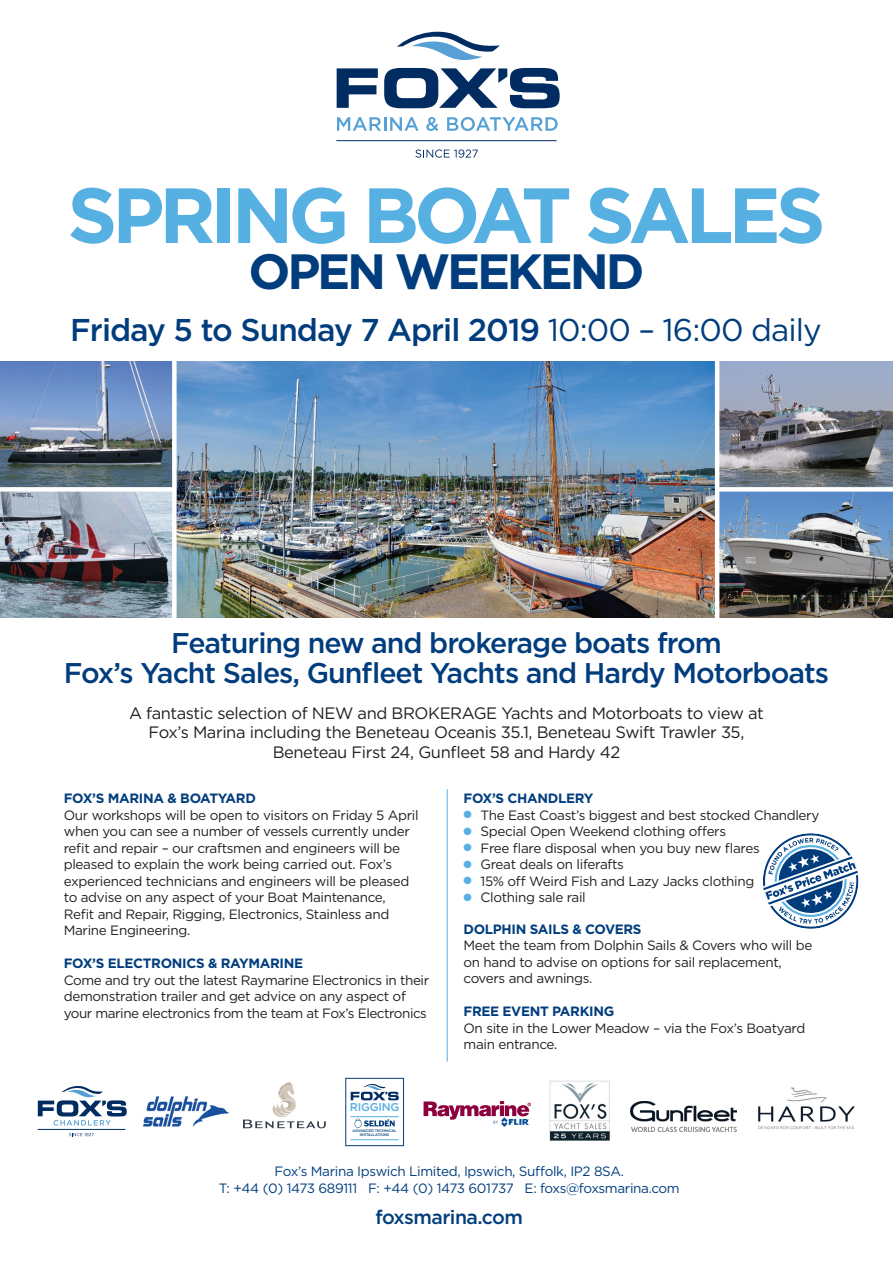
<style>
.page{position:relative;width:893px;height:1263px;background:#fff}
.page>*{position:absolute;margin:0;border:0;box-sizing:border-box;transform-origin:0 0}
.t1{font:700 78px "Gotham";letter-spacing:-.065em;color:#57b0e2}
.t2{font:700 49.5px "Gotham";letter-spacing:-.065em;color:#013d7d}
.t3{font:500 31.5px "Gotham";letter-spacing:-.03em;color:#013d7d}
.t4{font:500 28.5px/30px "Gotham";letter-spacing:-.035em;color:#013d7d;text-align:center}
.t5{font:500 19.5px "Gotham";letter-spacing:-.025em;color:#013d7d}
.t6{font:16.5px/19.5px "Gotham";letter-spacing:-.025em;color:#231f20;text-align:center}
.t7{font:13.5px/16.5px "Gotham";letter-spacing:-.025em;color:#231f20}
.t8{font:13.5px/17.2px "Gotham";letter-spacing:-.025em;color:#013d7d;text-align:center}
.t9{font:700 13.5px "Gotham";letter-spacing:-.025em;color:#013d7d}
.t10{font:500 11.4px "Gotham";letter-spacing:-.02em;color:#57b0e2}
.t11{font:500 3.75px/3.8px "Gotham";letter-spacing:-.025em;color:#013d7d;text-align:center}
.s1{font-weight:400}
.s2{color:#57b0e2}
</style>
<div class="page">
<svg style="left:337px;top:68px;width:41px;height:40px"></svg>
<svg style="left:384px;top:68px;width:176px;height:40px"></svg>
<svg style="left:337px;top:117px;width:82px;height:14px"></svg>
<svg style="left:426px;top:117px;width:12px;height:14px"></svg>
<svg style="left:447px;top:117px;width:111px;height:14px"></svg>
<svg style="left:415px;top:149px;width:63px;height:9px"></svg>
<hr style="left:336px;top:140px;width:220px;height:1px;background:#002c62">
<svg style="left:397px;top:32px;width:103px;height:28px"></svg>
<img style="left:143px;top:1096px;width:86px;height:31px">
<svg style="left:243px;top:1082px;width:83px;height:47px"></svg>
<img style="left:177px;top:361px;width:538px;height:257px">
<svg style="left:424px;top:1101px;width:107px;height:25px"></svg>
<hr style="left:447px;top:789px;width:1px;height:272px;background:#57b0e2">
<svg style="left:549px;top:1081px;width:1px;height:60px"></svg>
<img style="left:550px;top:1080px;width:60px;height:61px">
<svg style="left:69px;top:1133px;width:25px;height:3px"></svg>
<hr style="left:38px;top:1129px;width:87px;height:1px;background:#002c62">
<svg style="left:38px;top:1086px;width:89px;height:39px"></svg>
<img style="left:631px;top:1101px;width:105px;height:30px">
<img style="left:758px;top:1087px;width:97px;height:43px">
<img style="left:719px;top:362px;width:174px;height:125px">
<img style="left:719px;top:492px;width:174px;height:126px">
<img style="left:0;top:362px;width:172px;height:125px">
<img style="left:0;top:492px;width:172px;height:126px">
<svg style="left:763px;top:833px;width:95px;height:96px"></svg>
<div style="left:346px;top:1078px;width:58px;height:68px;border:1px solid #013d7d"></div>
<svg style="left:351px;top:1084px;width:48px;height:16px"></svg>
<svg style="left:355px;top:1118px;width:40px;height:10px"></svg>
<hr style="left:351px;top:1139px;width:48px;height:1px;background:#57b0e2">
<hr style="left:351px;top:1116px;width:48px;height:1px;background:#57b0e2">
<h1 class="t1" style="left:67px;top:188px;width:760px">SPRING BOAT SALES</h1>
<h2 class="t2" style="left:249px;top:255px;width:397px">OPEN WEEKEND</h2>
<h3 class="t3" style="left:70px;top:319px;width:753px">Friday 5 to Sunday 7 April 2019 <span class="s1">10:00 – 16:00 daily</span></h3>
<h3 class="t4" style="left:64px;top:630px;width:767px">Featuring new and brokerage boats from<br>Fox’s Yacht Sales, Gunfleet Yachts and Hardy Motorboats</h3>
<p class="t6" style="left:129px;top:705px;width:636px">A fantastic selection of NEW and BROKERAGE Yachts and Motorboats to view at<br>Fox’s Marina including the Beneteau Oceanis 35.1, Beneteau Swift Trawler 35,<br>Beneteau First 24, Gunfleet 58 and Hardy 42</p>
<p class="t9" style="left:64px;top:794px;width:194px">FOX’S MARINA &amp; BOATYARD</p>
<p class="t7" style="left:64px;top:808px;width:356px">Our workshops will be open to visitors on Friday 5 April when you can see a number of vessels currently under refit and repair – our craftsmen and engineers will be pleased to explain the work being carried out. Fox’s experienced technicians and engineers will be pleased to advise on any aspect of your Boat Maintenance, Refit and Repair, Rigging, Electronics, Stainless and Marine Engineering.</p>
<p class="t9" style="left:64px;top:959px;width:241px">FOX’S ELECTRONICS &amp; RAYMARINE</p>
<p class="t7" style="left:64px;top:973px;width:367px">Come and try out the latest Raymarine Electronics in their demonstration trailer and get advice on any aspect of your marine electronics from the team at Fox’s Electronics</p>
<p class="t10" style="left:350px;top:1102px;width:51px">RIGGING</p>
<p class="t11" style="left:353px;top:1129px;width:45px">ADVANCED TECHNICAL<br>INSTALLATIONS</p>
<p class="t9" style="left:463px;top:794px;width:131px">FOX’S CHANDLERY</p>
<p class="t7" style="left:463px;top:808px;width:357px"><span class="s2">●</span> The East Coast’s biggest and best stocked Chandlery</p>
<p class="t7" style="left:463px;top:824px;width:264px"><span class="s2">●</span> Special Open Weekend clothing offers</p>
<p class="t7" style="left:463px;top:841px;width:298px"><span class="s2">●</span> Free flare disposal when you buy new flares</p>
<p class="t7" style="left:463px;top:857px;width:162px"><span class="s2">●</span> Great deals on liferafts</p>
<p class="t7" style="left:463px;top:874px;width:292px"><span class="s2">●</span> 15% off Weird Fish and Lazy Jacks clothing</p>
<p class="t7" style="left:463px;top:890px;width:124px"><span class="s2">●</span> Clothing sale rail</p>
<p class="t9" style="left:463px;top:924px;width:180px">DOLPHIN SAILS &amp; COVERS</p>
<p class="t7" style="left:463px;top:938px;width:350px">Meet the team from Dolphin Sails &amp; Covers who will be on hand to advise on options for sail replacement, covers and awnings.</p>
<p class="t9" style="left:463px;top:1007px;width:152px">FREE EVENT PARKING</p>
<p class="t7" style="left:463px;top:1021px;width:343px">On site in the Lower Meadow – via the Fox’s Boatyard main entrance.</p>
<p class="t8" style="left:219px;top:1164px;width:462px">Fox’s Marina Ipswich Limited, Ipswich, Suffolk, IP2 8SA.<br>T: +44 (0) 1473 689111 F: +44 (0) 1473 601737 E: foxs@foxsmarina.com</p>
<h3 class="t5" style="left:375px;top:1210px;width:149px">foxsmarina.com</h3>
</div>
